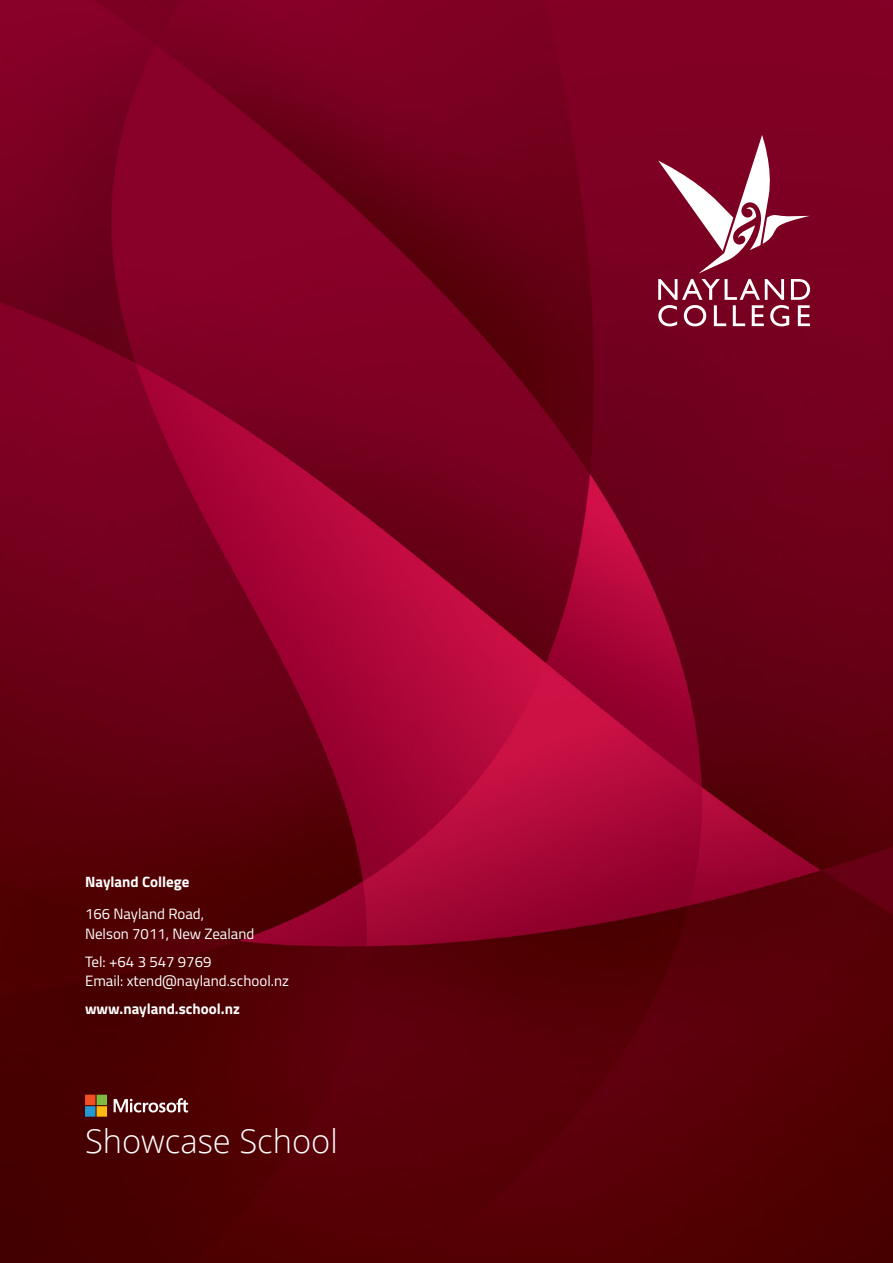
<style>
.page{position:relative;width:893px;height:1263px;background:#fff}
.page>*{position:absolute;margin:0;border:0;box-sizing:border-box;transform-origin:0 0}
.t1{font:300 32.7px "Open Sans";color:#fff}
.t2{font:15px/19.5px "Titillium";color:#fff}
.t3{font:700 15px "Titillium";color:#fff}
</style>
<div class="page">
<img style="left:0;top:0;width:893px;height:1263px">
<svg style="left:658px;top:135px;width:152px;height:191px"></svg>
<svg style="left:114px;top:1098px;width:74px;height:14px"></svg>
<svg style="left:85px;top:1095px;width:22px;height:22px"></svg>
<p class="t3" style="left:85px;top:870px;width:106px">Nayland College</p>
<p class="t2" style="left:85px;top:903px;width:171px">166 Nayland Road,<br>Nelson 7011, New Zealand</p>
<p class="t2" style="left:85px;top:951px;width:205px">Tel: +64 3 547 9769<br>Email: xtend@nayland.school.nz</p>
<p class="t3" style="left:85px;top:997px;width:156px">www.nayland.school.nz</p>
<h1 class="t1" style="left:85px;top:1119px;width:254px">Showcase School</h1>
</div>
